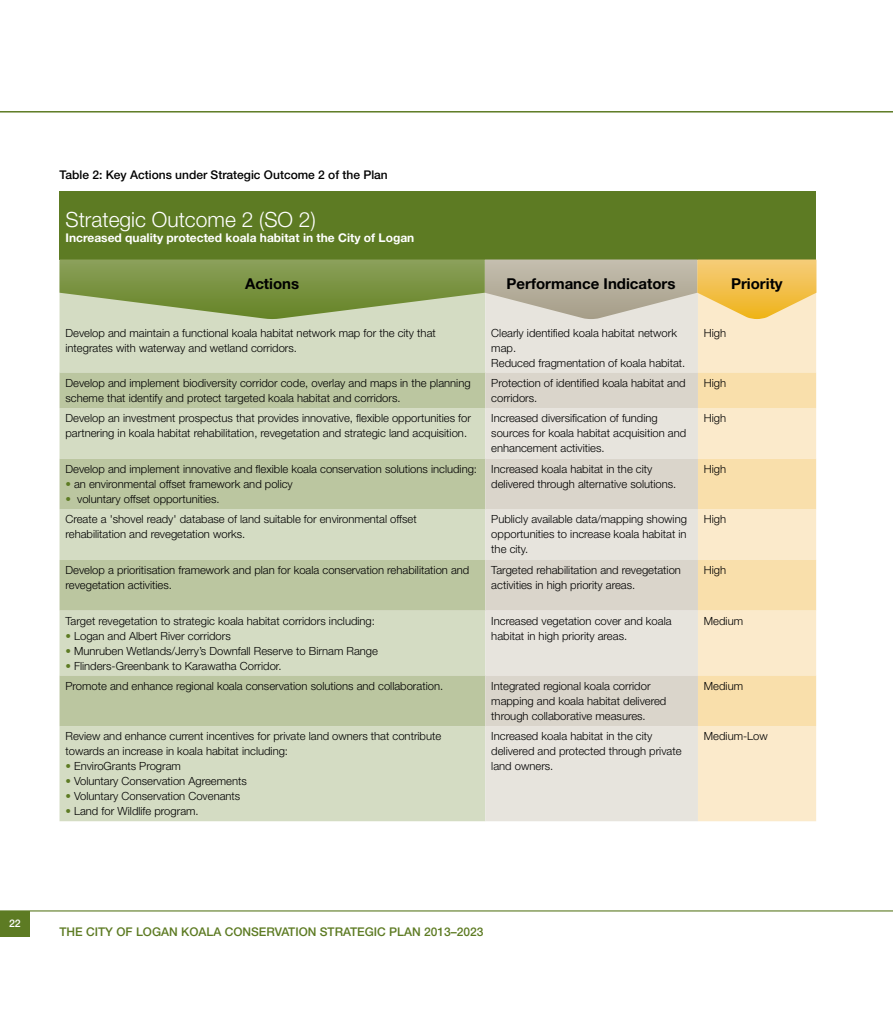
<style>
.page{position:relative;width:893px;height:1021px;background:#fff}
.page>*{position:absolute;margin:0;border:0;box-sizing:border-box;transform-origin:0 0}
.Body_Big{font:300 21px "Helvetica Neue LT Std";color:#fff}
.t1{font:700 15px "Helvetica Neue LT Std";color:#000}
.Body_Small{font:700 12px "Helvetica Neue LT Std";color:#fff}
.t2{font:500 12px "Helvetica Neue LT Std";color:#5d7b23}
.Body_Small-2{font:500 12px "Helvetica Neue LT Std";color:#000}
.Table_Data{font:300 11.25px/15px "Helvetica Neue LT Std";color:#000}
.t3{font:500 10.5px "Helvetica Neue LT Std";color:#fff}
.s1{color:#5d7b23}
</style>
<div class="page">
<div style="left:60px;top:191px;width:756px;height:69px;background:#5d7b23"></div>
<div style="left:60px;top:319px;width:425px;height:502px;background:#d4dcc3"></div>
<div style="left:485px;top:319px;width:213px;height:502px;background:#e7e4dd"></div>
<div style="left:698px;top:319px;width:118px;height:502px;background:#fbeacb"></div>
<svg style="left:60px;top:372px;width:425px;height:354px;background:#c6d0b0"></svg>
<svg style="left:485px;top:372px;width:213px;height:354px;background:#e0dcd3"></svg>
<svg style="left:698px;top:372px;width:118px;height:354px;background:#f9e4ba"></svg>
<svg style="left:60px;top:259px;width:756px;height:60px;background:#acb076"></svg>
<div style="left:0;top:910px;width:30px;height:26px;background:#5d7b23"></div>
<hr style="left:0;top:910px;width:893px;height:1px;background:#5d7b23">
<hr style="left:0;top:111px;width:893px;height:1px;background:#5d7b23">
<p class="Body_Small-2" style="left:60px;top:167px;width:330px">Table 2: Key Actions under Strategic Outcome 2 of the Plan</p>
<p class="Body_Big" style="left:66px;top:206px;width:252px">Strategic Outcome 2 (SO 2)</p>
<p class="Body_Small" style="left:66px;top:230px;width:350px">Increased quality protected koala habitat in the City of Logan</p>
<p class="t1" style="left:245px;top:275px;width:56px">Actions</p>
<p class="t1" style="left:507px;top:275px;width:170px">Performance Indicators</p>
<p class="t1" style="left:731px;top:275px;width:53px">Priority</p>
<p class="Table_Data" style="left:66px;top:325px;width:372px">Develop and maintain a functional koala habitat network map for the city that integrates with waterway and wetland corridors.</p>
<p class="Table_Data" style="left:491px;top:325px;width:187px">Clearly identified koala habitat network map.</p>
<p class="Table_Data" style="left:491px;top:355px;width:196px">Reduced fragmentation of koala habitat.</p>
<p class="Table_Data" style="left:704px;top:325px;width:24px">High</p>
<p class="Table_Data" style="left:66px;top:375px;width:407px">Develop and implement biodiversity corridor code, overlay and maps in the planning scheme that identify and protect targeted koala habitat and corridors.</p>
<p class="Table_Data" style="left:491px;top:375px;width:196px">Protection of identified koala habitat and corridors.</p>
<p class="Table_Data" style="left:704px;top:375px;width:24px">High</p>
<p class="Table_Data" style="left:66px;top:410px;width:407px">Develop an investment prospectus that provides innovative, flexible opportunities for partnering in koala habitat rehabilitation, revegetation and strategic land acquisition.</p>
<p class="Table_Data" style="left:491px;top:410px;width:196px">Increased diversification of funding sources for koala habitat acquisition and enhancement activities.</p>
<p class="Table_Data" style="left:704px;top:410px;width:24px">High</p>
<p class="Table_Data" style="left:66px;top:461px;width:413px">Develop and implement innovative and flexible koala conservation solutions including:</p>
<p class="Table_Data" style="left:66px;top:476px;width:229px"><span class="s1">•</span> an environmental offset framework and policy</p>
<p class="Table_Data" style="left:66px;top:491px;width:156px"><span class="s1">•</span> voluntary offset opportunities.</p>
<p class="Table_Data" style="left:491px;top:461px;width:187px">Increased koala habitat in the city delivered through alternative solutions.</p>
<p class="Table_Data" style="left:704px;top:461px;width:24px">High</p>
<p class="Table_Data" style="left:66px;top:511px;width:353px">Create a 'shovel ready' database of land suitable for environmental offset rehabilitation and revegetation works.</p>
<p class="Table_Data" style="left:491px;top:511px;width:197px;text-align:justify">Publicly available data/mapping showing opportunities to increase koala habitat in the city.</p>
<p class="Table_Data" style="left:704px;top:511px;width:24px">High</p>
<p class="Table_Data" style="left:66px;top:562px;width:405px">Develop a prioritisation framework and plan for koala conservation rehabilitation and revegetation activities.</p>
<p class="Table_Data" style="left:491px;top:562px;width:191px">Targeted rehabilitation and revegetation activities in high priority areas.</p>
<p class="Table_Data" style="left:704px;top:562px;width:24px">High</p>
<p class="Table_Data" style="left:66px;top:612px;width:311px">Target revegetation to strategic koala habitat corridors including:</p>
<p class="Table_Data" style="left:66px;top:627px;width:167px"><span class="s1">•</span> Logan and Albert River corridors</p>
<p class="Table_Data" style="left:66px;top:642px;width:314px"><span class="s1">•</span> Munruben Wetlands/Jerry’s Downfall Reserve to Birnam Range</p>
<p class="Table_Data" style="left:66px;top:657px;width:218px"><span class="s1">•</span> Flinders-Greenbank to Karawatha Corridor.</p>
<p class="Table_Data" style="left:491px;top:612px;width:182px">Increased vegetation cover and koala habitat in high priority areas.</p>
<p class="Table_Data" style="left:704px;top:612px;width:41px">Medium</p>
<p class="Table_Data" style="left:66px;top:678px;width:379px">Promote and enhance regional koala conservation solutions and collaboration.</p>
<p class="Table_Data" style="left:491px;top:678px;width:177px">Integrated regional koala corridor mapping and koala habitat delivered through collaborative measures.</p>
<p class="Table_Data" style="left:704px;top:678px;width:41px">Medium</p>
<p class="Table_Data" style="left:66px;top:728px;width:377px">Review and enhance current incentives for private land owners that contribute towards an increase in koala habitat including:</p>
<p class="Table_Data" style="left:66px;top:758px;width:117px"><span class="s1">•</span> EnviroGrants Program</p>
<p class="Table_Data" style="left:66px;top:773px;width:183px"><span class="s1">•</span> Voluntary Conservation Agreements</p>
<p class="Table_Data" style="left:66px;top:788px;width:176px"><span class="s1">•</span> Voluntary Conservation Covenants</p>
<p class="Table_Data" style="left:66px;top:803px;width:135px"><span class="s1">•</span> Land for Wildlife program.</p>
<p class="Table_Data" style="left:491px;top:728px;width:192px">Increased koala habitat in the city delivered and protected through private land owners.</p>
<p class="Table_Data" style="left:704px;top:728px;width:65px">Medium-Low</p>
<p class="t3" style="left:9px;top:917px;width:13px">22</p>
<p class="t2" style="left:60px;top:924px;width:425px">THE CITY OF LOGAN KOALA CONSERVATION STRATEGIC PLAN 2013–2023</p>
</div>
